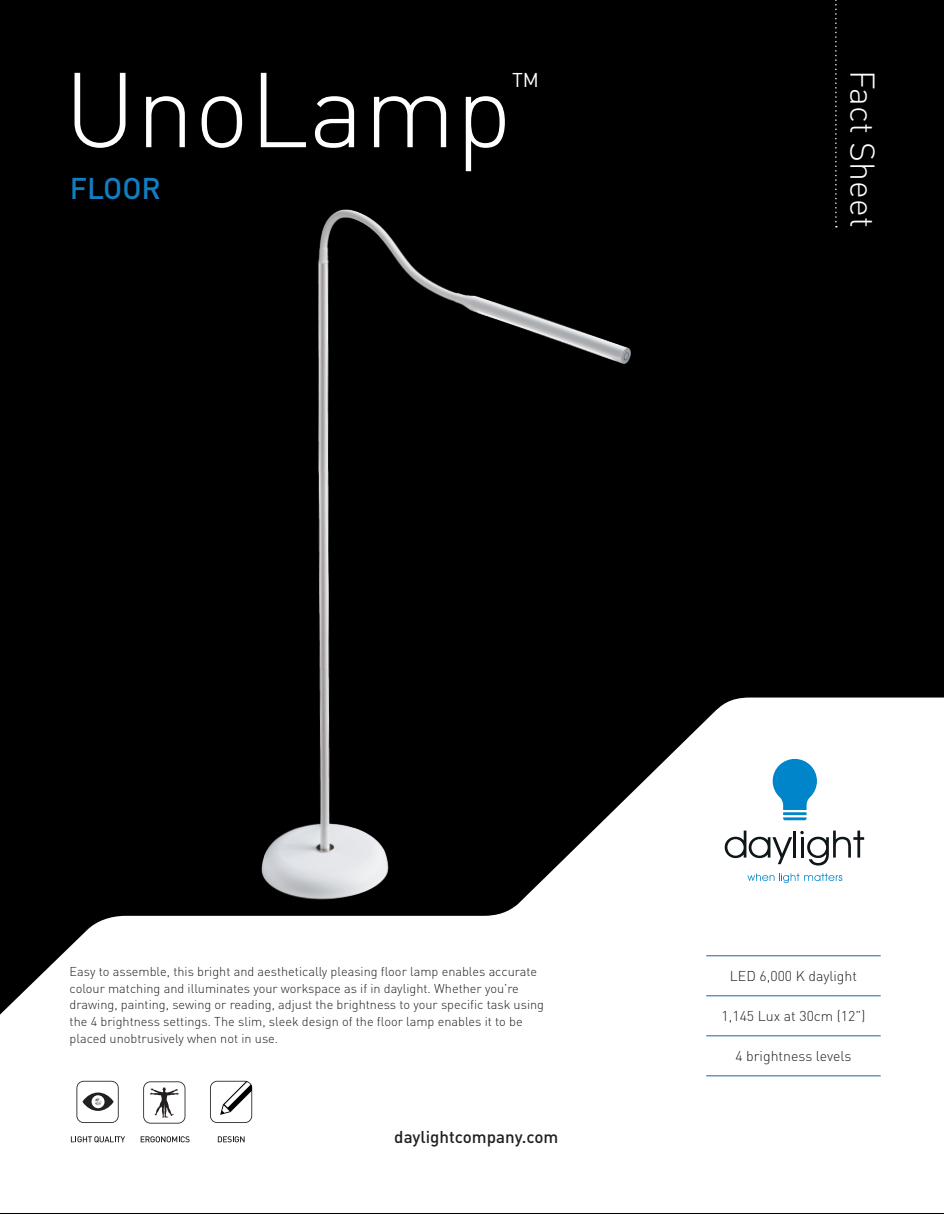
<style>
.page{position:relative;width:944px;height:1214px;background:#fff}
.page>*{position:absolute;margin:0;border:0;box-sizing:border-box;transform-origin:0 0}
.t1{font:300 104.4px "DIN Pro";color:#fff}
.t2{font:300 33.9px "DIN Pro";color:#fff}
.t3{font:500 29.7px "DIN Pro";color:#127ec2}
.t4{font:19.8px "DIN Pro";color:#fff}
.t5{font:500 16.95px "DIN Pro";color:#231f20}
.t6{font:300 14.1px "DIN Pro";color:#231f20}
.t7{font:300 12.75px/17px "DIN Pro";color:#231f20}
</style>
<div class="page">
<div style="left:0;top:1px;width:944px;height:1213px;background:#000"></div>
<svg style="left:0;top:697px;width:944px;height:515px;fill:#fff"></svg>
<hr style="left:706px;top:955px;width:174px;height:1px;background:#1664ae">
<hr style="left:706px;top:995px;width:174px;height:1px;background:#1664ae">
<hr style="left:706px;top:1035px;width:174px;height:1px;background:#1664ae">
<hr style="left:706px;top:1075px;width:174px;height:1px;background:#1664ae">
<svg style="left:76px;top:1080px;width:43px;height:43px"></svg>
<svg style="left:143px;top:1081px;width:42px;height:42px"></svg>
<svg style="left:141px;top:1136px;width:49px;height:6px"></svg>
<svg style="left:71px;top:1136px;width:54px;height:6px"></svg>
<svg style="left:218px;top:1136px;width:26px;height:6px"></svg>
<svg style="left:210px;top:1080px;width:42px;height:43px"></svg>
<svg style="left:772px;top:759px;width:45px;height:61px"></svg>
<svg style="left:760px;top:873px;width:82px;height:10px"></svg>
<svg style="left:800px;top:830px;width:64px;height:35px"></svg>
<hr style="left:793px;top:830px;width:3px;height:27px;background:#0d1619">
<svg style="left:760px;top:830px;width:32px;height:34px"></svg>
<svg style="left:835px;top:0;width:1px;height:227px"></svg>
<img style="left:194px;top:209px;width:566px;height:755px">
<h1 class="t1" style="left:64px;top:31px;width:449px">UnoLamp</h1>
<h3 class="t4" style="left:512px;top:64px;width:28px">TM</h3>
<h3 class="t3" style="left:70px;top:165px;width:92px">FLOOR</h3>
<h2 class="t2" style="left:888px;top:70px;width:159px;rotate:90deg">Fact Sheet</h2>
<p class="t7" style="left:70px;top:961px;width:476px">Easy to assemble, this bright and aesthetically pleasing floor lamp enables accurate colour matching and illuminates your workspace as if in daylight. Whether you’re drawing, painting, sewing or reading, adjust the brightness to your specific task using the 4 brightness settings. The slim, sleek design of the floor lamp enables it to be placed unobtrusively when not in use.</p>
<h3 class="t5" style="left:394px;top:1123px;width:166px">daylightcompany.com</h3>
<p class="t6" style="left:729px;top:965px;width:129px">LED 6,000 K daylight</p>
<p class="t6" style="left:721px;top:1005px;width:145px">1,145 Lux at 30cm (12”)</p>
<p class="t6" style="left:735px;top:1045px;width:118px">4 brightness levels</p>
</div>
